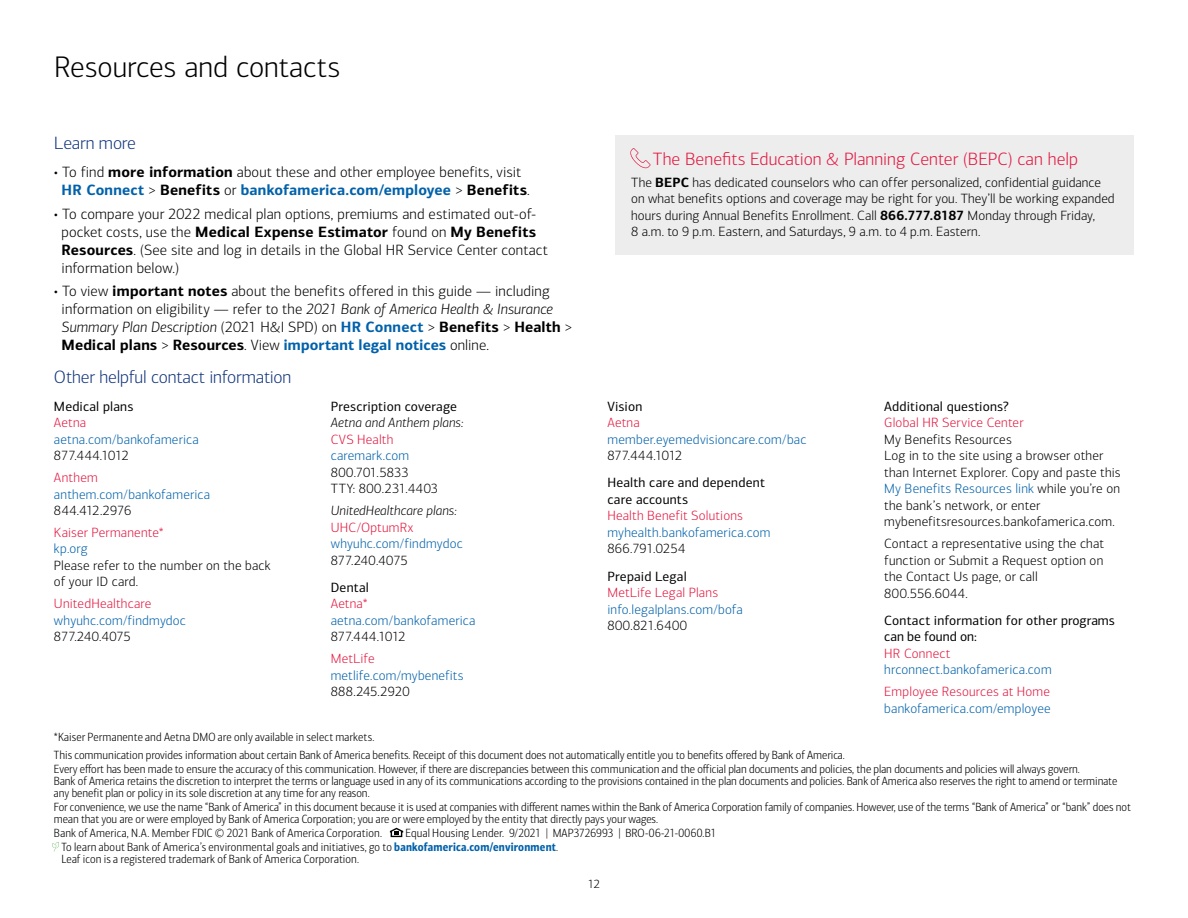
<style>
.page{position:relative;width:1188px;height:918px;background:#fff}
.page>*{position:absolute;margin:0;border:0;box-sizing:border-box;transform-origin:0 0}
.Subhead_1_18_24{font:300 30px "Connections";color:#000}
.Body_text_10_14{font:300 18px "Connections";letter-spacing:.005em;color:#e3173e}
.Body_text_10_14-2{font:300 18px "Connections";letter-spacing:-.01em;color:#14377d}
.Body_text_10_14-3{font:300 15px/18px "Connections";letter-spacing:.01em;color:#000}
.Body_text_10_14-4{font:300 13.5px/16.5px "Connections";letter-spacing:.01em;color:#000}
.Subhead_2_Red_12_16{font:300 13.5px/16.5px "Connections";letter-spacing:.015em;color:#0061aa}
.Subhead_2_Red_12_16-2{font:300 13.5px/16.5px "Connections";letter-spacing:.015em;color:#000}
.Body_text_10_14-5{font:300 13.5px/16.5px "Connections";letter-spacing:.015em;color:#0061aa}
.Subhead_1_18_24-2{font:13.5px "Connections";letter-spacing:.015em;color:#000}
.Subhead_1_18_24-3{font:300 13.5px/16.5px "Connections";letter-spacing:.01em;color:#0061aa}
.Body_text_10_14-6{font:13.5px/16.5px "Connections";letter-spacing:.005em;color:#000}
.Subhead_2_Red_12_16-3{font:italic 300 13.5px "Connections";letter-spacing:.005em;color:#000}
.Subhead_2_Red_12_16-4{font:13.5px/16.5px "Connections";letter-spacing:.02em;color:#000}
.Subhead_2_Red_12_16-5{font:300 13.5px "Connections";letter-spacing:.015em;color:#e3173e}
.Body_text_10_14-7{font:300 12px/12px "Connections Cond";color:#000}
.t1{font:300 12px "Connections";color:#000}
.s1{font-weight:700}
.s2{font-weight:700;color:#0061aa}
.s3{font-style:italic}
.s4{color:#e3173e}
.s5{color:#000}
.s6{color:#0061aa}
.s7{font-family:"Connections Cond Bld";font-weight:400;color:#0061aa}
</style>
<div class="page">
<svg style="left:390px;top:828px;width:13px;height:9px"></svg>
<svg style="left:52px;top:842px;width:7px;height:10px"></svg>
<div style="left:615px;top:135px;width:519px;height:120px;background:#ededee"></div>
<svg style="left:630px;top:148px;width:21px;height:20px"></svg>
<p class="Subhead_1_18_24" style="left:54px;top:49px;width:288px">Resources and contacts</p>
<p class="Body_text_10_14-2" style="left:54px;top:132px;width:84px">Learn more</p>
<p class="Body_text_10_14-3" style="left:54px;top:163px;width:477px;text-align:center">• To find <span class="s1">more information</span> about these and other employee benefits, visit<br><span class="s2">HR Connect</span> &gt; <span class="s1">Benefits</span> or <span class="s2">bankofamerica.com/employee</span> &gt; <span class="s1">Benefits</span>.</p>
<p class="Body_text_10_14-3" style="left:62px;top:205px;width:488px;text-indent:-8px">• To compare your 2022 medical plan options, premiums and estimated out-of&shy;pocket costs, use the <span class="s1">Medical Expense Estimator</span> found on <span class="s1">My Benefits Resources</span>. (See site and log in details in the Global HR Service Center contact information below.)</p>
<p class="Body_text_10_14-3" style="left:62px;top:282px;width:512px;text-indent:-8px">• To view <span class="s1">important notes</span> about the benefits offered in this guide — including information on eligibility — refer to the <span class="s3">2021 Bank of America Health &amp; Insurance Summary Plan Description</span> (2021 H&amp;I SPD) on <span class="s2">HR Connect</span> &gt; <span class="s1">Benefits</span> &gt; <span class="s1">Health</span> &gt; <span class="s1">Medical plans</span> &gt; <span class="s1">Resources</span>. View <span class="s2">important legal notices</span> online.</p>
<p class="Body_text_10_14-2" style="left:54px;top:367px;width:239px">Other helpful contact information</p>
<p class="Subhead_1_18_24-2" style="left:54px;top:398px;width:81px">Medical plans</p>
<p class="Subhead_2_Red_12_16" style="left:54px;top:414px;width:146px"><span class="s4">Aetna </span>aetna.com/bankofamerica<br><span class="s5">877.444.1012</span></p>
<p class="Subhead_2_Red_12_16" style="left:54px;top:469px;width:158px"><span class="s4">Anthem </span>anthem.com/bankofamerica<br><span class="s5">844.412.2976</span></p>
<p class="Subhead_2_Red_12_16-2" style="left:54px;top:524px;width:218px"><span class="s4">Kaiser Permanente*<br></span><span class="s6">kp.org<br></span>Please refer to the number on the back of your ID card.</p>
<p class="Subhead_2_Red_12_16" style="left:54px;top:596px;width:133px"><span class="s4">UnitedHealthcare </span>whyuhc.com/findmydoc<br><span class="s5">877.240.4075</span></p>
<p class="Subhead_1_18_24-2" style="left:331px;top:398px;width:128px">Prescription coverage</p>
<p class="Subhead_2_Red_12_16-3" style="left:331px;top:415px;width:134px">Aetna and Anthem plans:</p>
<p class="Subhead_2_Red_12_16-2" style="left:331px;top:431px;width:109px"><span class="s4">CVS Health </span><span class="s6">caremark.com<br></span>800.701.5833<br>TTY: 800.231.4403</p>
<p class="Subhead_2_Red_12_16-3" style="left:331px;top:503px;width:128px">UnitedHealthcare plans:</p>
<p class="Subhead_2_Red_12_16" style="left:331px;top:519px;width:133px"><span class="s4">UHC/OptumRx </span>whyuhc.com/findmydoc<br><span class="s5">877.240.4075</span></p>
<p class="Subhead_1_18_24-2" style="left:331px;top:579px;width:40px">Dental</p>
<p class="Subhead_2_Red_12_16" style="left:331px;top:596px;width:146px"><span class="s4">Aetna* </span>aetna.com/bankofamerica<br><span class="s5">877.444.1012</span></p>
<p class="Subhead_2_Red_12_16" style="left:331px;top:651px;width:134px"><span class="s4">MetLife </span>metlife.com/mybenefits<br><span class="s5">888.245.2920</span></p>
<p class="Body_text_10_14" style="left:653px;top:148px;width:427px">The Benefits Education &amp; Planning Center (BEPC) can help</p>
<p class="Body_text_10_14-4" style="left:631px;top:174px;width:485px">The <span class="s1">BEPC</span> has dedicated counselors who can offer personalized, confidential guidance on what benefits options and coverage may be right for you. They’ll be working expanded hours during Annual Benefits Enrollment. Call <span class="s1">866.777.8187</span> Monday through Friday,<br>8 a.m. to 9 p.m. Eastern, and Saturdays, 9 a.m. to 4 p.m. Eastern.</p>
<p class="Subhead_1_18_24-2" style="left:607px;top:398px;width:36px">Vision</p>
<p class="Subhead_2_Red_12_16" style="left:607px;top:414px;width:200px"><span class="s4">Aetna </span>member.eyemedvisioncare.com/bac<br><span class="s5">877.444.1012</span></p>
<p class="Subhead_2_Red_12_16-4" style="left:607px;top:475px;width:159px">Health care and dependent care accounts</p>
<p class="Subhead_2_Red_12_16" style="left:607px;top:508px;width:164px"><span class="s4">Health Benefit Solutions </span>myhealth.bankofamerica.com<br><span class="s5">866.791.0254</span></p>
<p class="Subhead_1_18_24-2" style="left:607px;top:568px;width:81px">Prepaid Legal</p>
<p class="Subhead_1_18_24-3" style="left:607px;top:585px;width:137px"><span class="s4">MetLife Legal Plans </span>info.legalplans.com/bofa<br><span class="s5">800.821.6400</span></p>
<p class="Subhead_1_18_24-2" style="left:884px;top:398px;width:126px">Additional questions?</p>
<p class="Subhead_2_Red_12_16-5" style="left:884px;top:415px;width:141px">Global HR Service Center</p>
<p class="Body_text_10_14-4" style="left:884px;top:431px;width:238px">My Benefits Resources<br>Log in to the site using a browser other than Internet Explorer. Copy and paste this <span class="s6">My Benefits Resources link</span> while you’re on the bank’s network, or enter mybenefitsresources.bankofamerica.com.</p>
<p class="Body_text_10_14-4" style="left:884px;top:535px;width:221px">Contact a representative using the chat function or Submit a Request option on the Contact Us page, or call<br>800.556.6044.</p>
<p class="Body_text_10_14-6" style="left:884px;top:612px;width:232px">Contact information for other programs can be found on:</p>
<p class="Body_text_10_14-5" style="left:884px;top:645px;width:169px"><span class="s4">HR Connect </span>hrconnect.bankofamerica.com</p>
<p class="Body_text_10_14-5" style="left:884px;top:684px;width:168px"><span class="s4">Employee Resources at Home </span>bankofamerica.com/employee</p>
<p class="Body_text_10_14-7" style="left:54px;top:731px;width:322px">*Kaiser Permanente and Aetna DMO are only available in select markets.</p>
<p class="Body_text_10_14-7" style="left:54px;top:749px;width:792px">This communication provides information about certain Bank of America benefits. Receipt of this document does not automatically entitle you to benefits offered by Bank of America.</p>
<p class="Body_text_10_14-7" style="left:54px;top:763px;width:1065px">Every effort has been made to ensure the accuracy of this communication. However, if there are discrepancies between this communication and the official plan documents and policies, the plan documents and policies will always govern.<br>Bank of America retains the discretion to interpret the terms or language used in any of its communications according to the provisions contained in the plan documents and policies. Bank of America also reserves the right to amend or terminate any benefit plan or policy in its sole discretion at any time for any reason.</p>
<p class="Body_text_10_14-7" style="left:54px;top:801px;width:1078px">For convenience, we use the name “Bank of America” in this document because it is used at companies with different names within the Bank of America Corporation family of companies. However, use of the terms “Bank of America” or “bank” does not mean that you are or were employed by Bank of America Corporation; you are or were employed by the entity that directly pays your wages.</p>
<p class="Body_text_10_14-7" style="left:54px;top:827px;width:330px">Bank of America, N.A. Member FDIC © 2021 Bank of America Corporation.</p>
<p class="Body_text_10_14-7" style="left:406px;top:827px;width:312px">Equal Housing Lender. 9/2021 | MAP3726993 | BRO-06-21-0060.B1</p>
<p class="Body_text_10_14-7" style="left:61px;top:842px;width:498px">To learn about Bank of America’s environmental goals and initiatives, go to <span class="s7">bankofamerica.com/environment</span>.<br>Leaf icon is a registered trademark of Bank of America Corporation.</p>
<p class="t1" style="left:588px;top:877px;width:14px">12</p>
</div>
